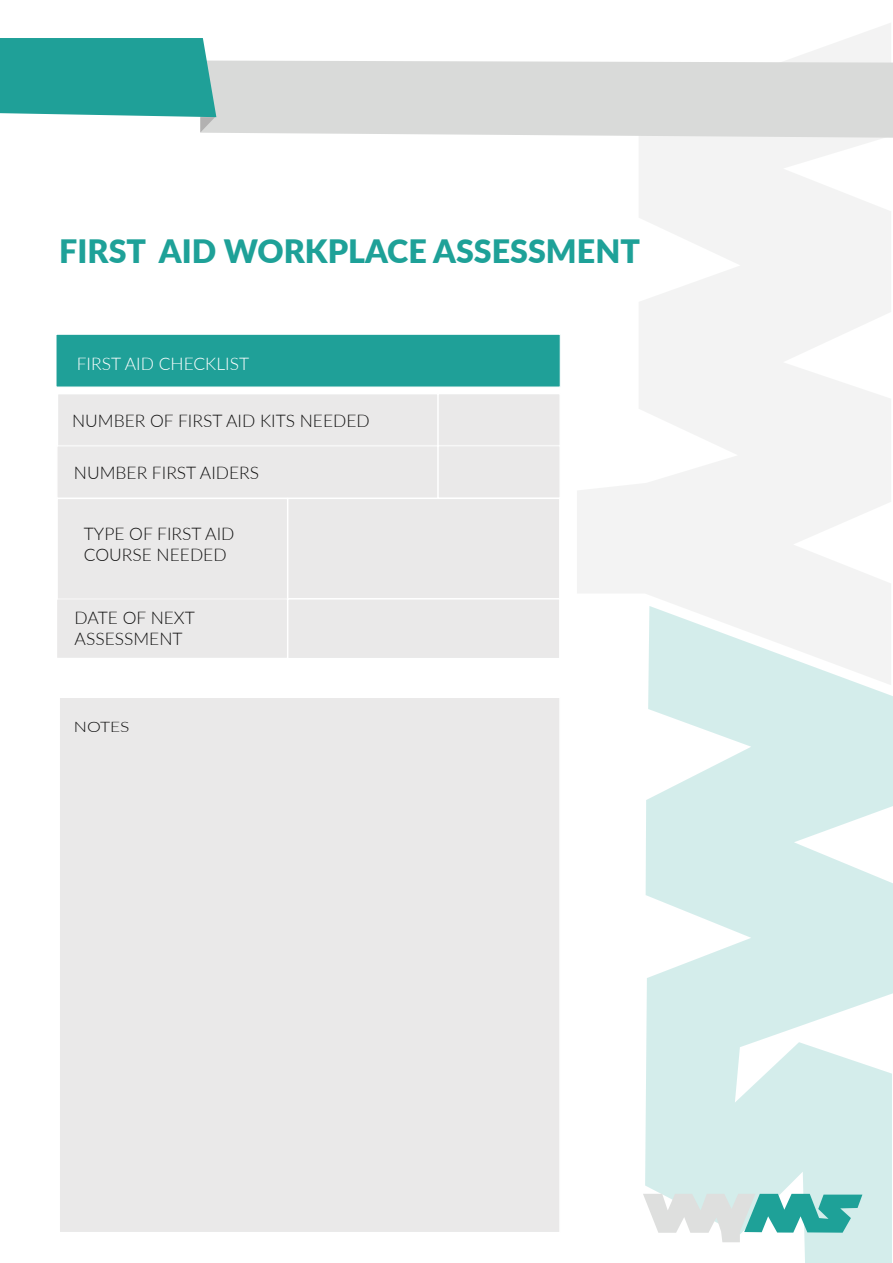
<style>
.page{position:relative;width:893px;height:1263px;background:#fff}
.page>*{position:absolute;margin:0;border:0;box-sizing:border-box;transform-origin:0 0}
.t1{font:900 32.25px "Lato";color:#1ea198}
.t2{font:300 17.4px/20.9px "Lato";color:#111}
.t3{font:300 17.4px "Lato";color:#fff}
.t4{font:300 14.4px "Lato";color:#111;scale:1.2 1}
</style>
<div class="page">
<svg style="left:577px;top:23px;width:314px;height:583px;fill:#f3f3f3"></svg>
<svg style="left:645px;top:606px;width:248px;height:657px;fill:#d4edeb"></svg>
<svg style="left:643px;top:1194px;width:219px;height:48px"></svg>
<div style="left:216px;top:61px;width:677px;height:77px;background:#d9dad9"></div>
<svg style="left:0;top:38px;width:216px;height:95px"></svg>
<div style="left:56px;top:334px;width:505px;height:53px;background:#1fa098;border:1px solid #fff"></div>
<div style="left:57px;top:393px;width:382px;height:54px;background:#eae9e9;border:2px solid #fff"></div>
<div style="left:437px;top:393px;width:124px;height:54px;background:#eae9e9;border:2px solid #fff"></div>
<div style="left:56px;top:445px;width:383px;height:54px;background:#eae9e9;border:2px solid #fff"></div>
<div style="left:437px;top:445px;width:124px;height:54px;background:#eae9e9;border:2px solid #fff"></div>
<div style="left:56px;top:498px;width:232px;height:103px;background:#eae9e9;border:2px solid #fff"></div>
<div style="left:287px;top:497px;width:274px;height:102px;background:#eae9e9;border:2px solid #fff"></div>
<div style="left:56px;top:598px;width:232px;height:61px;background:#eae9e9;border:2px solid #fff"></div>
<div style="left:287px;top:598px;width:274px;height:61px;background:#eae9e9;border:2px solid #fff"></div>
<div style="left:58px;top:696px;width:503px;height:537px;background:#eae9e9;border:2px solid #fff"></div>
<h1 class="t1" style="left:59px;top:227px;width:582px">FIRST AID WORKPLACE ASSESSMENT</h1>
<p class="t3" style="left:77px;top:351px;width:174px">FIRST AID CHECKLIST</p>
<p class="t2" style="left:72px;top:409px;width:299px">NUMBER OF FIRST AID KITS NEEDED</p>
<p class="t2" style="left:74px;top:462px;width:187px">NUMBER FIRST AIDERS</p>
<p class="t2" style="left:84px;top:523px;width:152px">TYPE OF FIRST AID<br>COURSE NEEDED</p>
<p class="t2" style="left:75px;top:607px;width:122px">DATE OF NEXT<br>ASSESSMENT</p>
<p class="t4" style="left:74px;top:717px;width:48px">NOTES</p>
</div>
